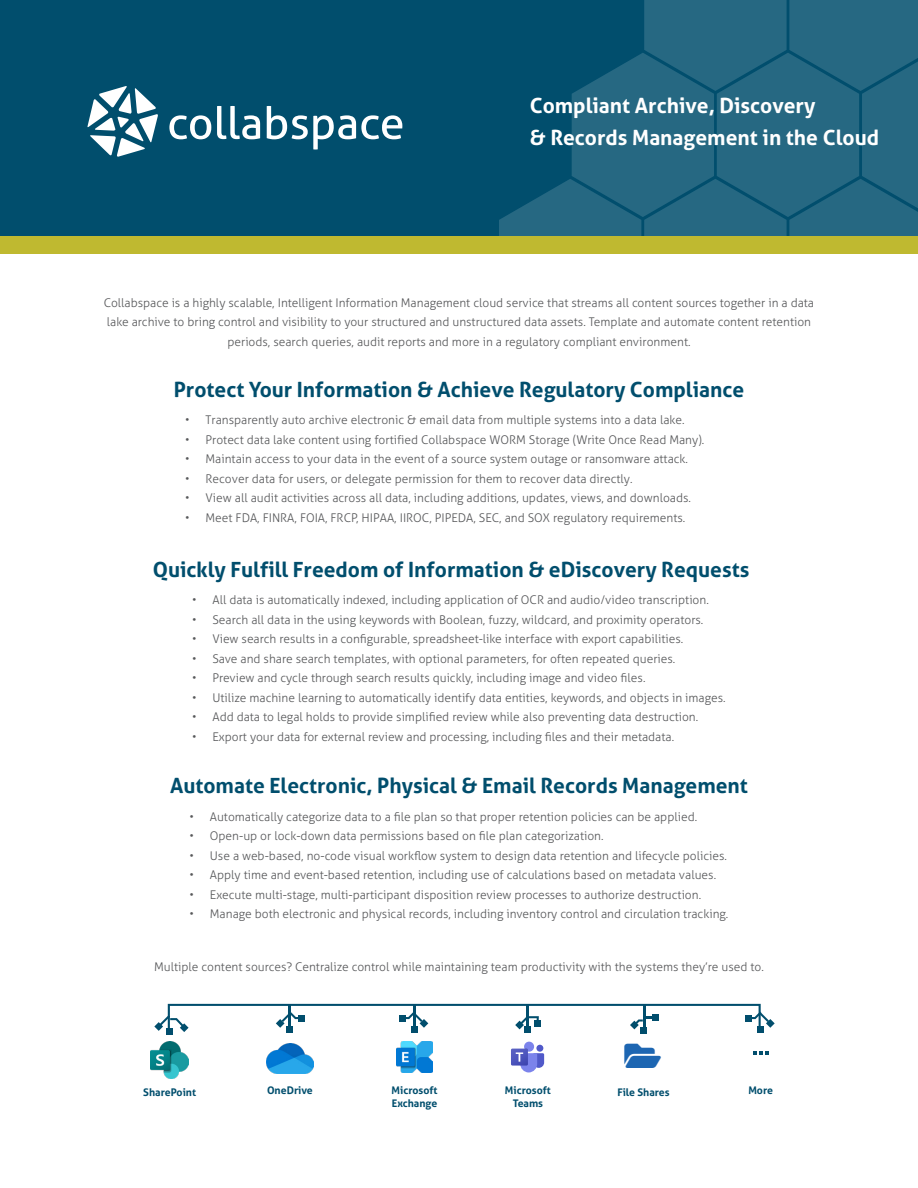
<style>
.page{position:relative;width:918px;height:1188px;background:#fff}
.page>*{position:absolute;margin:0;border:0;box-sizing:border-box;transform-origin:0 0}
.t1{font:700 21px "Aller";color:#014e6d}
.t2{font:700 21px/31.5px "Aller";color:#fff}
.t3{font:300 12px/19.5px "Aller";color:#57585a;text-align:center}
.t4{font:700 10.5px/12.6px "Aller";color:#014e6d;text-align:center}
</style>
<div class="page">
<div style="left:0;top:0;width:918px;height:245px;background:#014e6d"></div>
<svg style="left:499px;top:0;width:419px;height:237px"></svg>
<div style="left:0;top:237px;width:918px;height:17px;background:#bfb930"></div>
<svg style="left:87px;top:86px;width:71px;height:71px"></svg>
<svg style="left:169px;top:115px;width:42px;height:24px"></svg>
<svg style="left:217px;top:106px;width:43px;height:33px"></svg>
<svg style="left:267px;top:106px;width:135px;height:44px"></svg>
<svg style="left:154px;top:1004px;width:621px;height:31px"></svg>
<hr style="left:643px;top:1005px;width:2px;height:22px;background:#014e6d">
<svg style="left:753px;top:1051px;width:16px;height:3px"></svg>
<div style="left:536px;top:1045px;width:7px;height:7px;background:#5059c9;border-radius:50%"></div>
<div style="left:524px;top:1042px;width:10px;height:10px;background:#7b83eb;border-radius:50%"></div>
<svg style="left:511px;top:1049px;width:33px;height:24px"></svg>
<img style="left:151px;top:1042px;width:38px;height:36px">
<img style="left:396px;top:1041px;width:37px;height:32px">
<img style="left:267px;top:1043px;width:46px;height:30px">
<p class="t2" style="left:530px;top:90px;width:351px">Compliant Archive, Discovery<br>&amp; Records Management in the Cloud</p>
<p class="t3" style="left:104px;top:293px;width:712px">Collabspace is a highly scalable, Intelligent Information Management cloud service that streams all content sources together in a data lake archive to bring control and visibility to your structured and unstructured data assets. Template and automate content retention periods, search queries, audit reports and more in a regulatory compliant environment.</p>
<p class="t1" style="left:174px;top:376px;width:572px">Protect Your Information &amp; Achieve Regulatory Compliance</p>
<p class="t3" style="left:185px;top:410px;width:501px">• Transparently auto archive electronic &amp; email data from multiple systems into a data lake.</p>
<p class="t3" style="left:185px;top:430px;width:520px">• Protect data lake content using fortified Collabspace WORM Storage (Write Once Read Many).</p>
<p class="t3" style="left:185px;top:449px;width:504px">• Maintain access to your data in the event of a source system outage or ransomware attack.</p>
<p class="t3" style="left:185px;top:469px;width:449px">• Recover data for users, or delegate permission for them to recover data directly.</p>
<p class="t3" style="left:185px;top:488px;width:507px">• View all audit activities across all data, including additions, updates, views, and downloads.</p>
<p class="t3" style="left:185px;top:508px;width:502px">• Meet FDA, FINRA, FOIA, FRCP, HIPAA, IIROC, PIPEDA, SEC, and SOX regulatory requirements.</p>
<p class="t1" style="left:153px;top:556px;width:598px">Quickly Fulfill Freedom of Information &amp; eDiscovery Requests</p>
<p class="t3" style="left:192px;top:590px;width:518px">• All data is automatically indexed, including application of OCR and audio/video transcription.</p>
<p class="t3" style="left:192px;top:610px;width:513px">• Search all data in the using keywords with Boolean, fuzzy, wildcard, and proximity operators.</p>
<p class="t3" style="left:192px;top:629px;width:493px">• View search results in a configurable, spreadsheet-like interface with export capabilities.</p>
<p class="t3" style="left:192px;top:649px;width:485px">• Save and share search templates, with optional parameters, for often repeated queries.</p>
<p class="t3" style="left:192px;top:668px;width:455px">• Preview and cycle through search results quickly, including image and video files.</p>
<p class="t3" style="left:192px;top:688px;width:535px">• Utilize machine learning to automatically identify data entities, keywords, and objects in images.</p>
<p class="t3" style="left:192px;top:707px;width:508px">• Add data to legal holds to provide simplified review while also preventing data destruction.</p>
<p class="t3" style="left:192px;top:727px;width:483px">• Export your data for external review and processing, including files and their metadata.</p>
<p class="t1" style="left:170px;top:773px;width:579px">Automate Electronic, Physical &amp; Email Records Management</p>
<p class="t3" style="left:190px;top:807px;width:509px">• Automatically categorize data to a file plan so that proper retention policies can be applied.</p>
<p class="t3" style="left:190px;top:826px;width:416px">• Open-up or lock-down data permissions based on file plan categorization.</p>
<p class="t3" style="left:190px;top:846px;width:539px">• Use a web-based, no-code visual workflow system to design data retention and lifecycle policies.</p>
<p class="t3" style="left:190px;top:865px;width:528px">• Apply time and event-based retention, including use of calculations based on metadata values.</p>
<p class="t3" style="left:190px;top:885px;width:513px">• Execute multi-stage, multi-participant disposition review processes to authorize destruction.</p>
<p class="t3" style="left:190px;top:904px;width:540px">• Manage both electronic and physical records, including inventory control and circulation tracking.</p>
<p class="t3" style="left:154px;top:957px;width:611px">Multiple content sources? Centralize control while maintaining team productivity with the systems they’re used to.</p>
<p class="t4" style="left:143px;top:1086px;width:54px">SharePoint</p>
<p class="t4" style="left:267px;top:1084px;width:47px">OneDrive</p>
<p class="t4" style="left:505px;top:1084px;width:48px">Microsoft<br>Teams</p>
<p class="t4" style="left:392px;top:1084px;width:48px;text-align:left">Microsoft<br>Exchange</p>
<p class="t4" style="left:617px;top:1086px;width:54px">File Shares</p>
<p class="t4" style="left:748px;top:1084px;width:26px">More</p>
</div>
